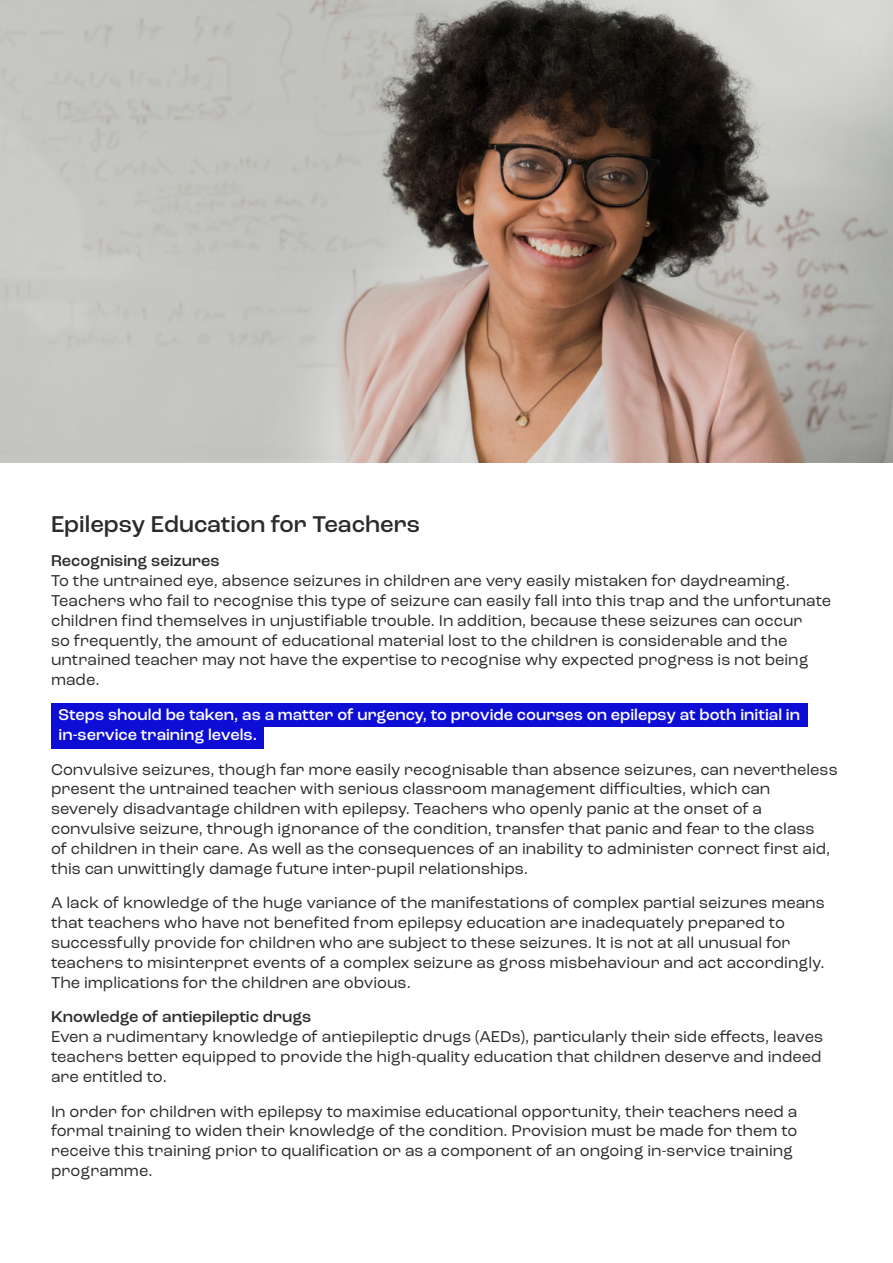
<style>
.page{position:relative;width:893px;height:1263px;background:#fff}
.page>*{position:absolute;margin:0;border:0;box-sizing:border-box;transform-origin:0 0}
.t1{font:500 24px "Roc Grotesk";color:#2a2b2d}
.t2{font:16.5px/19.8px "Roc Grotesk";color:#2a2b2d}
.t3{font:500 16.5px/19.8px "Roc Grotesk";color:#fff}
.t4{font:500 16.5px "Roc Grotesk";color:#2a2b2d}
</style>
<div class="page">
<div style="left:51px;top:703px;width:757px;height:24px;background:#0d0dd5"></div>
<div style="left:51px;top:725px;width:212px;height:23px;background:#0d0dd5"></div>
<img style="left:0;top:0;width:893px;height:462px">
<h1 class="t1" style="left:51px;top:509px;width:371px">Epilepsy Education for Teachers</h1>
<p class="t4" style="left:51px;top:551px;width:170px">Recognising seizures</p>
<p class="t2" style="left:51px;top:571px;width:782px">To the untrained eye, absence seizures in children are very easily mistaken for daydreaming.<br>Teachers who fail to recognise this type of seizure can easily fall into this trap and the unfortunate children find themselves in unjustifiable trouble. In addition, because these seizures can occur<br>so frequently, the amount of educational material lost to the children is considerable and the untrained teacher may not have the expertise to recognise why expected progress is not being made.</p>
<p class="t3" style="left:59px;top:705px;width:743px">Steps should be taken, as a matter of urgency, to provide courses on epilepsy at both initial in in-service training levels.</p>
<p class="t2" style="left:51px;top:759px;width:788px">Convulsive seizures, though far more easily recognisable than absence seizures, can nevertheless present the untrained teacher with serious classroom management difficulties, which can severely disadvantage children with epilepsy. Teachers who openly panic at the onset of a convulsive seizure, through ignorance of the condition, transfer that panic and fear to the class<br>of children in their care. As well as the consequences of an inability to administer correct first aid, this can unwittingly damage future inter-pupil relationships.</p>
<p class="t2" style="left:51px;top:893px;width:775px">A lack of knowledge of the huge variance of the manifestations of complex partial seizures means that teachers who have not benefited from epilepsy education are inadequately prepared to successfully provide for children who are subject to these seizures. It is not at all unusual for teachers to misinterpret events of a complex seizure as gross misbehaviour and act accordingly.<br>The implications for the children are obvious.</p>
<p class="t4" style="left:51px;top:1007px;width:262px">Knowledge of antiepileptic drugs</p>
<p class="t2" style="left:51px;top:1027px;width:774px;text-align:justify">Even a rudimentary knowledge of antiepileptic drugs (AEDs), particularly their side effects, leaves teachers better equipped to provide the high-quality education that children deserve and indeed are entitled to.</p>
<p class="t2" style="left:51px;top:1101px;width:748px">In order for children with epilepsy to maximise educational opportunity, their teachers need a formal training to widen their knowledge of the condition. Provision must be made for them to receive this training prior to qualification or as a component of an ongoing in-service training programme.</p>
</div>
